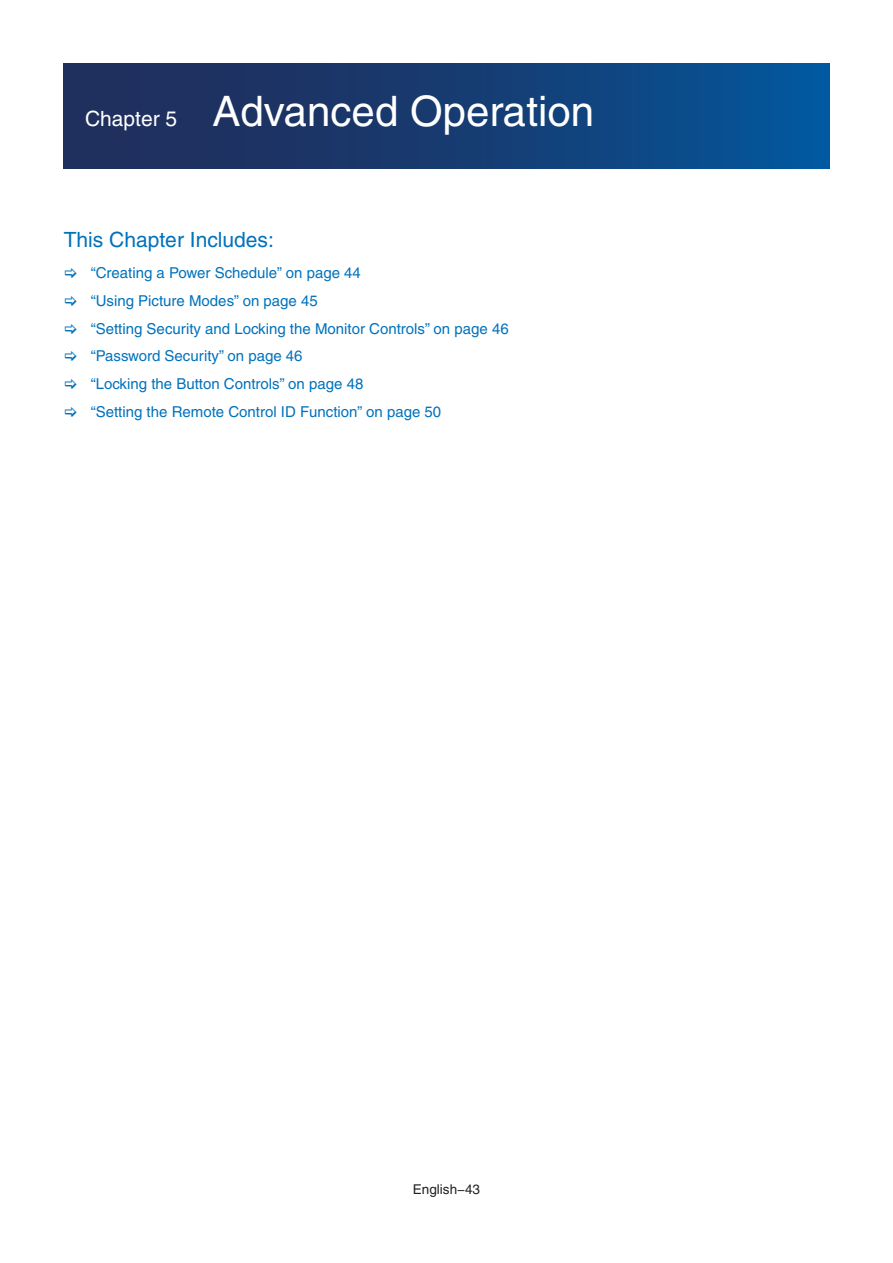
<style>
.page{position:relative;width:893px;height:1263px;background:#fff}
.page>*{position:absolute;margin:0;border:0;box-sizing:border-box;transform-origin:0 0}
.t1{font:42px "Helvetica";color:#fff}
.Chapter_Includes{font:21px "Helvetica";color:#0072bc}
.t2{font:15px "Helvetica";color:#0072bc}
.t3{font:13.5px "Helvetica";color:#231f20}
.s1{font-size:21px}
</style>
<div class="page">
<div style="left:64px;top:64px;width:765px;height:104px;background:linear-gradient(to right,#242954,#055497)"></div>
<p class="t1" style="left:85px;top:87px;width:510px"><span class="s1">Chapter 5</span> Advanced Operation</p>
<p class="Chapter_Includes" style="left:64px;top:227px;width:212px">This Chapter Includes:</p>
<p class="t2" style="left:91px;top:264px;width:272px">“Creating a Power Schedule” on page 44</p>
<p class="t2" style="left:91px;top:292px;width:228px">“Using Picture Modes” on page 45</p>
<p class="t2" style="left:91px;top:320px;width:419px">“Setting Security and Locking the Monitor Controls” on page 46</p>
<p class="t2" style="left:91px;top:347px;width:213px">“Password Security” on page 46</p>
<p class="t2" style="left:91px;top:375px;width:274px">“Locking the Button Controls” on page 48</p>
<p class="t2" style="left:91px;top:403px;width:352px">“Setting the Remote Control ID Function” on page 50</p>
<p class="t3" style="left:413px;top:1181px;width:69px">English−43</p>
</div>
